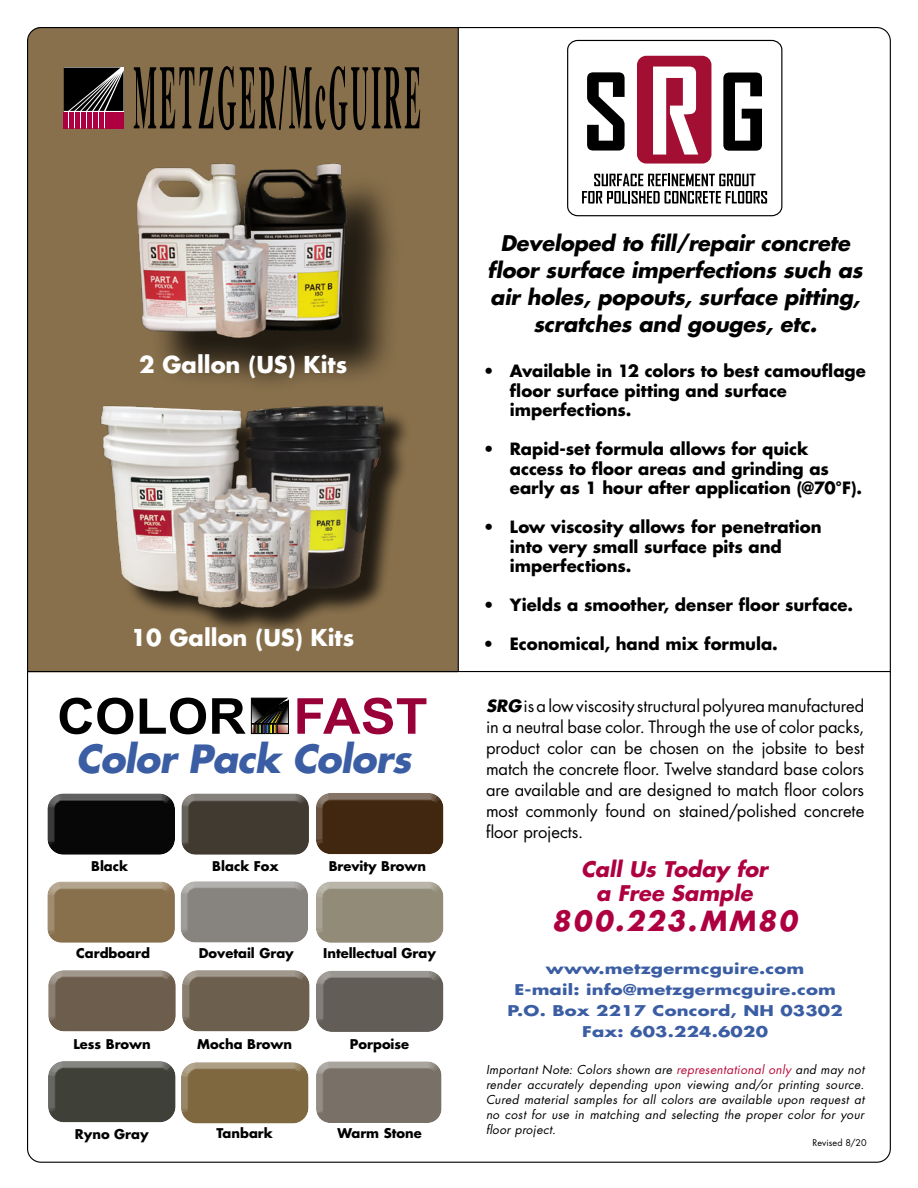
<style>
.page{position:relative;width:918px;height:1188px;background:#fff}
.page>*{position:absolute;margin:0;border:0;box-sizing:border-box;transform-origin:0 0}
.t1{font:italic 700 37.8px "Futura Std";letter-spacing:-.02em;color:#3b5da3}
.t2{font:italic 700 27px "Futura Std";letter-spacing:.085em;color:#ae0040}
.t3{font:700 22.65px "Futura Std";color:#fff}
.t4{font:italic 700 21px/27px "Futura Std";letter-spacing:-.01em;color:#000;text-align:center}
.t5{font:italic 700 21px/24px "Futura Std";color:#ae0040;text-align:center}
.t6{font:700 16.5px/19.5px "Futura Std";color:#000}
.t7{font:16.5px/21px "Futura Std";letter-spacing:-.005em;color:#000;text-align:justify}
.t8{font:700 14.4px/21px "Futura Std";letter-spacing:.01em;color:#3b5da3;text-align:center;scale:1.25 1}
.t9{font:700 13.05px "Futura Std";color:#000}
.t10{font:italic 12px/15px "Futura Std";letter-spacing:.03em;color:#000;text-align:justify}
.t11{font:9px "Futura Std";letter-spacing:.01em;color:#000}
.s1{font-weight:700;font-style:italic}
.s2{color:#ba0b3a}
</style>
<div class="page">
<div style="left:29px;top:27px;width:429px;height:644px;background:#88704c"></div>
<svg style="left:64px;top:111px;width:60px;height:17px"></svg>
<svg style="left:134px;top:66px;width:286px;height:64px;background:#5a4a32"></svg>
<hr style="left:64px;top:112px;width:4px;height:16px;background:#ae0040">
<hr style="left:70px;top:112px;width:4px;height:16px;background:#ae0040">
<hr style="left:76px;top:112px;width:4px;height:16px;background:#ae0040">
<div style="left:81px;top:112px;width:5px;height:16px;background:#ae0040"></div>
<div style="left:87px;top:112px;width:5px;height:16px;background:#ae0040"></div>
<div style="left:93px;top:112px;width:5px;height:16px;background:#ae0040"></div>
<div style="left:99px;top:112px;width:5px;height:16px;background:#ae0040"></div>
<div style="left:105px;top:112px;width:19px;height:16px;background:#ae0040"></div>
<svg style="left:64px;top:68px;width:60px;height:43px;background:#2a2a2a"></svg>
<div style="left:564px;top:36px;width:221px;height:185px;background:#fff;opacity:.65"></div>
<div style="left:568px;top:40px;width:214px;height:176px;background:#fff;border-radius:10px"></div>
<div style="left:567px;top:40px;width:215px;height:176px;border:1px solid #000;border-radius:10px"></div>
<svg style="left:587px;top:72px;width:38px;height:79px"></svg>
<svg style="left:723px;top:73px;width:39px;height:78px"></svg>
<div style="left:637px;top:56px;width:74px;height:108px;background:#a30f33;border-radius:9px"></div>
<svg style="left:653px;top:67px;width:45px;height:88px"></svg>
<svg style="left:582px;top:174px;width:185px;height:30px"></svg>
<div style="left:144px;top:172px;width:259px;height:222px;background:#000;opacity:.75"></div>
<img style="left:124px;top:159px;width:242px;height:191px">
<svg style="left:60px;top:698px;width:73px;height:36px"></svg>
<svg style="left:140px;top:698px;width:66px;height:36px"></svg>
<svg style="left:212px;top:697px;width:77px;height:37px"></svg>
<svg style="left:297px;top:698px;width:129px;height:36px"></svg>
<hr style="left:28px;top:671px;width:863px;height:1px;background:#000">
<hr style="left:458px;top:27px;width:1px;height:644px;background:#000">
<div style="left:316px;top:971px;width:127px;height:61px;background:#625d57;border-radius:16px"></div>
<svg style="left:318px;top:970px;width:126px;height:58px"></svg>
<div style="left:182px;top:970px;width:128px;height:61px;background:#6c5f4d;border-radius:16px"></div>
<svg style="left:183px;top:970px;width:135px;height:58px"></svg>
<div style="left:47px;top:793px;width:128px;height:62px;background:#070707;border-radius:16px"></div>
<svg style="left:47px;top:793px;width:127px;height:57px"></svg>
<div style="left:47px;top:881px;width:128px;height:62px;background:#88704c;border-radius:14px"></div>
<svg style="left:47px;top:881px;width:126px;height:58px"></svg>
<div style="left:181px;top:793px;width:128px;height:62px;background:#403a31;border-radius:14px"></div>
<svg style="left:174px;top:793px;width:134px;height:59px"></svg>
<div style="left:181px;top:881px;width:127px;height:62px;background:#878480;border-radius:15px"></div>
<svg style="left:173px;top:881px;width:135px;height:58px"></svg>
<div style="left:48px;top:970px;width:128px;height:61px;background:#6c5d4c;border-radius:16px"></div>
<svg style="left:48px;top:970px;width:135px;height:57px"></svg>
<div style="left:105px;top:409px;width:307px;height:225px;background:#000;opacity:.75"></div>
<img style="left:100px;top:387px;width:286px;height:222px">
<div style="left:316px;top:1061px;width:126px;height:62px;background:#797167;border-radius:14px"></div>
<svg style="left:316px;top:1061px;width:126px;height:58px"></svg>
<div style="left:48px;top:1061px;width:128px;height:61px;background:#3f4139;border-radius:16px"></div>
<svg style="left:48px;top:1061px;width:125px;height:57px"></svg>
<div style="left:316px;top:881px;width:127px;height:62px;background:#918b77;border-radius:15px"></div>
<svg style="left:316px;top:881px;width:128px;height:58px"></svg>
<div style="left:316px;top:793px;width:127px;height:61px;background:#412710;border-radius:15px"></div>
<svg style="left:308px;top:793px;width:136px;height:58px"></svg>
<div style="left:181px;top:1062px;width:128px;height:61px;background:#7f6840;border-radius:16px"></div>
<svg style="left:173px;top:1062px;width:136px;height:57px"></svg>
<h3 class="t3" style="left:139px;top:349px;width:210px">2 Gallon (US) Kits</h3>
<h3 class="t3" style="left:131px;top:622px;width:225px">10 Gallon (US) Kits</h3>
<h1 class="t1" style="left:76px;top:733px;width:337px">Color Pack Colors</h1>
<p class="t9" style="left:91px;top:857px;width:39px">Black</p>
<p class="t9" style="left:212px;top:857px;width:68px">Black Fox</p>
<p class="t9" style="left:329px;top:857px;width:99px">Brevity Brown</p>
<p class="t9" style="left:76px;top:945px;width:75px">Cardboard</p>
<p class="t9" style="left:199px;top:945px;width:97px">Dovetail Gray</p>
<p class="t9" style="left:323px;top:945px;width:114px">Intellectual Gray</p>
<p class="t9" style="left:73px;top:1035px;width:79px">Less Brown</p>
<p class="t9" style="left:197px;top:1035px;width:96px">Mocha Brown</p>
<p class="t9" style="left:350px;top:1036px;width:61px">Porpoise</p>
<p class="t9" style="left:217px;top:1125px;width:58px">Tanbark</p>
<p class="t9" style="left:75px;top:1125px;width:75px">Ryno Gray</p>
<p class="t9" style="left:337px;top:1125px;width:86px">Warm Stone</p>
<p class="t4" style="left:488px;top:230px;width:377px">Developed to fill/repair concrete floor surface imperfections such as air holes, popouts, surface pitting, scratches and gouges, etc.</p>
<p class="t6" style="left:510px;top:361px;width:357px;text-indent:-27px">• Available in 12 colors to best camouflage floor surface pitting and surface imperfections.</p>
<p class="t6" style="left:510px;top:439px;width:354px;text-indent:-27px">• Rapid-set formula allows for quick access to floor areas and grinding as early as 1 hour after application (@70°F).</p>
<p class="t6" style="left:510px;top:517px;width:313px;text-indent:-27px">• Low viscosity allows for penetration into very small surface pits and imperfections.</p>
<p class="t6" style="left:483px;top:595px;width:372px">• Yields a smoother, denser floor surface.</p>
<p class="t6" style="left:483px;top:634px;width:296px">• Economical, hand mix formula.</p>
<p class="t7" style="left:486px;top:695px;width:380px"><span class="s1">SRG</span> is a low viscosity structural polyurea manufactured in a neutral base color. Through the use of color packs, product color can be chosen on the jobsite to best match the concrete floor. Twelve standard base colors are available and are designed to match floor colors most commonly found on stained/polished concrete floor projects.</p>
<p class="t5" style="left:581px;top:857px;width:188px">Call Us Today for a Free Sample</p>
<h2 class="t2" style="left:552px;top:903px;width:246px">800.223.MM80</h2>
<p class="t8" style="left:507px;top:958px;width:270px">www.metzgermcguire.com<br>E-mail: info@metzgermcguire.com<br>P.O. Box 2217 Concord, NH 03302<br>Fax: 603.224.6020</p>
<p class="t10" style="left:486px;top:1062px;width:380px">Important Note: Colors shown are <span class="s2">representational only</span> and may not render accurately depending upon viewing and/or printing source.<br>Cured material samples for all colors are available upon request at no cost for use in matching and selecting the proper color for your floor project.</p>
<p class="t11" style="left:813px;top:1137px;width:56px">Revised 8/20</p>
</div>
